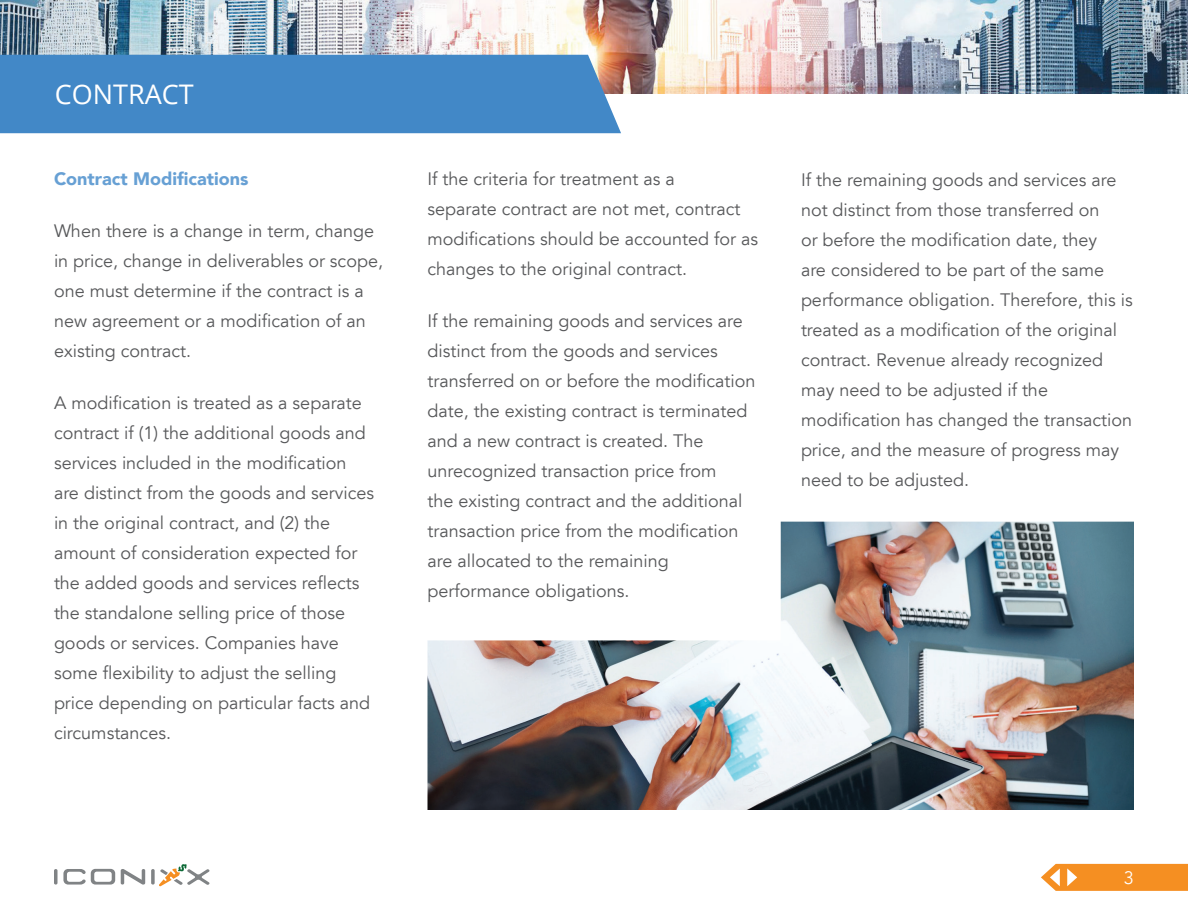
<style>
.page{position:relative;width:1188px;height:918px;background:#fff}
.page>*{position:absolute;margin:0;border:0;box-sizing:border-box;transform-origin:0 0}
.t1{font:27px "Open Sans";color:#fff}
.t2{font:18px/30px "Avenir LT";color:#57585a}
.t3{font:900 18px "Avenir 95";color:#67a0d4}
.t4{font:18px "Avenir LT";color:#fff}
</style>
<div class="page">
<svg style="left:54px;top:869px;width:61px;height:16px"></svg>
<svg style="left:121px;top:869px;width:24px;height:16px"></svg>
<svg style="left:151px;top:864px;width:58px;height:22px"></svg>
<svg style="left:1041px;top:864px;width:147px;height:27px"></svg>
<img style="left:0;top:0;width:1188px;height:94px">
<div style="left:0;top:55px;width:621px;height:78px;background:#4288c7"></div>
<img style="left:428px;top:522px;width:706px;height:288px">
<h1 class="t1" style="left:55px;top:76px;width:141px">CONTRACT</h1>
<p class="t3" style="left:54px;top:168px;width:196px">Contract Modifications</p>
<p class="t2" style="left:54px;top:216px;width:331px">When there is a change in term, change in price, change in deliverables or scope, one must determine if the contract is a new agreement or a modification of an existing contract.</p>
<p class="t2" style="left:54px;top:388px;width:322px">A modification is treated as a separate contract if (1) the additional goods and services included in the modification are distinct from the goods and services in the original contract, and (2) the amount of consideration expected for the added goods and services reflects the standalone selling price of those goods or services. Companies have some flexibility to adjust the selling price depending on particular facts and circumstances.</p>
<p class="t2" style="left:428px;top:165px;width:332px">If the criteria for treatment as a<br>separate contract are not met, contract modifications should be accounted for as changes to the original contract.</p>
<p class="t2" style="left:428px;top:306px;width:329px">If the remaining goods and services are distinct from the goods and services transferred on or before the modification date, the existing contract is terminated and a new contract is created. The unrecognized transaction price from<br>the existing contract and the additional transaction price from the modification are allocated to the remaining performance obligations.</p>
<p class="t2" style="left:801px;top:165px;width:333px">If the remaining goods and services are not distinct from those transferred on<br>or before the modification date, they<br>are considered to be part of the same performance obligation. Therefore, this is treated as a modification of the original contract. Revenue already recognized may need to be adjusted if the modification has changed the transaction price, and the measure of progress may need to be adjusted.</p>
<p class="t4" style="left:1124px;top:868px;width:12px">3</p>
</div>
